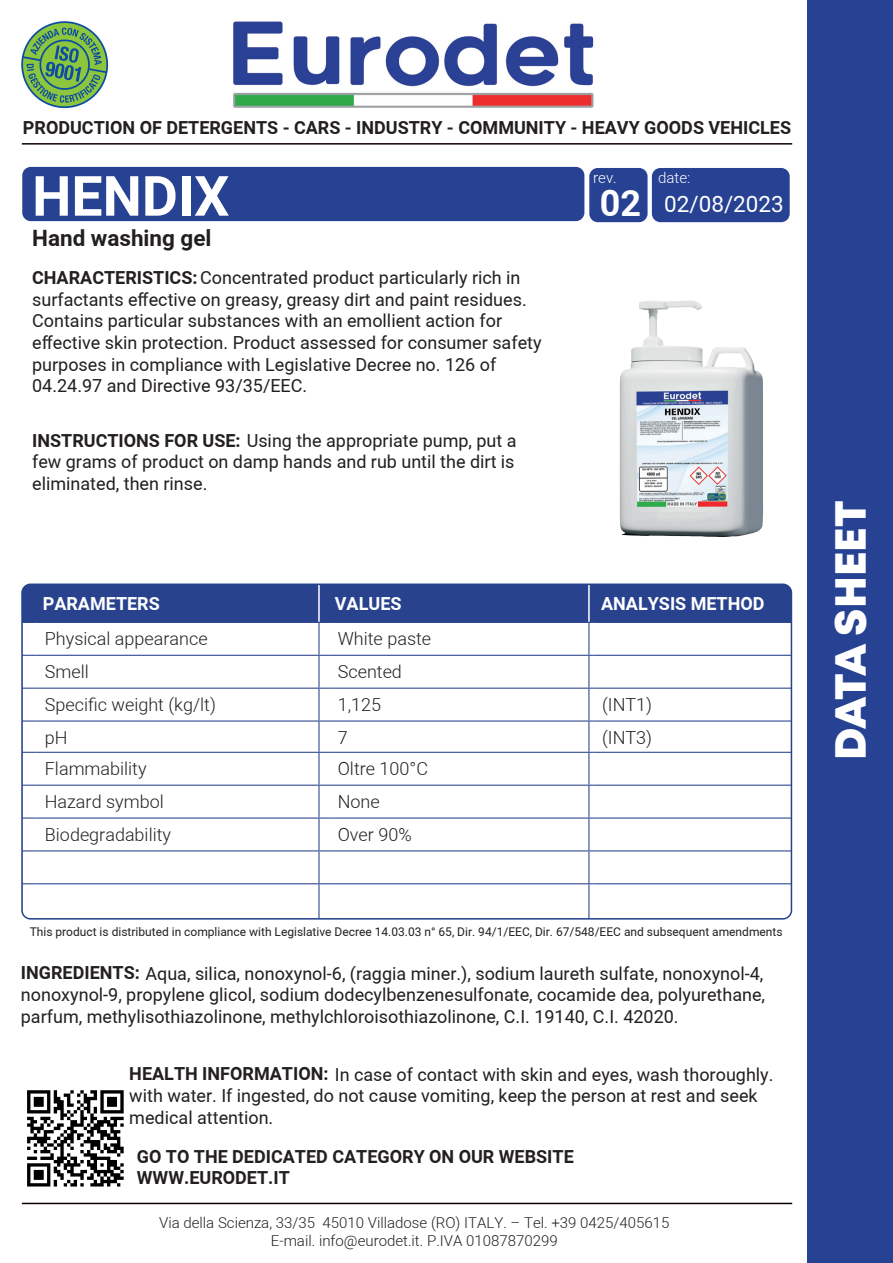
<style>
.page{position:relative;width:893px;height:1263px;background:#fff}
.page>*{position:absolute;margin:0;border:0;box-sizing:border-box;transform-origin:0 0}
.t1{font:700 55.5px "Araboto";color:#fff}
.t2{font:43.5px "Mont Heavy DEMO";color:#fff}
.t3{font:700 36px "Araboto";color:#fff}
.t4{font:700 22.5px "Araboto";color:#231f20}
.t5{font:22.5px "Araboto";color:#fff}
.t6{font:18px/21.6px "Araboto";color:#231f20}
.t7{font:300 18px "Araboto";color:#231f20}
.t8{font:700 18px/21.3px "Araboto";color:#231f20}
.t9{font:700 18px "Araboto";color:#fff}
.t10{font:300 15px/18px "Araboto";color:#231f20;text-align:center}
.t11{font:300 15px "Araboto";color:#fff}
.t12{font:12px "Araboto";color:#231f20}
.s1{font-weight:700}
</style>
<div class="page">
<div style="left:589px;top:168px;width:59px;height:54px;background:#274292;border-radius:9px"></div>
<div style="left:652px;top:168px;width:138px;height:54px;background:#274292;border-radius:9px"></div>
<div style="left:22px;top:167px;width:562px;height:54px;background:#274292;border-radius:9px"></div>
<img style="left:233px;top:21px;width:361px;height:87px">
<hr style="left:22px;top:1203px;width:770px;height:1px;background:#110002">
<svg style="left:21px;top:21px;width:88px;height:88px"></svg>
<div style="left:807px;top:0;width:86px;height:1263px;background:#274292"></div>
<hr style="left:22px;top:143px;width:770px;height:2px;background:#110002">
<svg style="left:24px;top:623px;width:767px;height:295px"></svg>
<hr style="left:791px;top:584px;width:1px;height:38px;background:#28428e">
<hr style="left:791px;top:884px;width:1px;height:34px;background:#28428e">
<hr style="left:318px;top:623px;width:1px;height:32px;background:#28428e">
<hr style="left:588px;top:623px;width:1px;height:32px;background:#28428e">
<svg style="left:24px;top:655px;width:12px;height:1px"></svg>
<hr style="left:36px;top:655px;width:283px;height:1px;background:#28428e">
<hr style="left:318px;top:656px;width:1px;height:32px;background:#28428e">
<hr style="left:329px;top:655px;width:260px;height:1px;background:#28428e">
<hr style="left:588px;top:656px;width:1px;height:32px;background:#28428e">
<hr style="left:594px;top:655px;width:197px;height:1px;background:#28428e">
<svg style="left:24px;top:688px;width:12px;height:1px"></svg>
<hr style="left:36px;top:688px;width:283px;height:1px;background:#28428e">
<hr style="left:318px;top:689px;width:1px;height:31px;background:#28428e">
<hr style="left:329px;top:688px;width:260px;height:1px;background:#28428e">
<hr style="left:588px;top:689px;width:1px;height:31px;background:#28428e">
<hr style="left:594px;top:688px;width:197px;height:1px;background:#28428e">
<svg style="left:24px;top:720px;width:12px;height:1px"></svg>
<svg style="left:24px;top:752px;width:12px;height:1px"></svg>
<svg style="left:24px;top:785px;width:12px;height:1px"></svg>
<svg style="left:24px;top:817px;width:12px;height:1px"></svg>
<svg style="left:24px;top:850px;width:12px;height:1px"></svg>
<hr style="left:318px;top:851px;width:1px;height:32px;background:#28428e">
<hr style="left:588px;top:851px;width:1px;height:32px;background:#28428e">
<svg style="left:24px;top:883px;width:12px;height:1px"></svg>
<hr style="left:22px;top:884px;width:1px;height:34px;background:#28428e">
<hr style="left:36px;top:883px;width:283px;height:1px;background:#28428e">
<hr style="left:318px;top:884px;width:1px;height:34px;background:#28428e">
<hr style="left:329px;top:883px;width:260px;height:1px;background:#28428e">
<hr style="left:588px;top:884px;width:1px;height:34px;background:#28428e">
<hr style="left:594px;top:883px;width:197px;height:1px;background:#28428e">
<hr style="left:594px;top:918px;width:197px;height:1px;background:#28428e">
<hr style="left:36px;top:720px;width:283px;height:1px;background:#28428e">
<hr style="left:318px;top:721px;width:1px;height:31px;background:#28428e">
<hr style="left:329px;top:720px;width:260px;height:1px;background:#28428e">
<hr style="left:588px;top:721px;width:1px;height:31px;background:#28428e">
<hr style="left:594px;top:720px;width:197px;height:1px;background:#28428e">
<hr style="left:36px;top:752px;width:283px;height:1px;background:#28428e">
<hr style="left:318px;top:753px;width:1px;height:32px;background:#28428e">
<hr style="left:329px;top:752px;width:260px;height:1px;background:#28428e">
<hr style="left:588px;top:753px;width:1px;height:32px;background:#28428e">
<hr style="left:594px;top:752px;width:197px;height:1px;background:#28428e">
<hr style="left:36px;top:785px;width:283px;height:1px;background:#28428e">
<hr style="left:318px;top:786px;width:1px;height:31px;background:#28428e">
<hr style="left:329px;top:785px;width:260px;height:1px;background:#28428e">
<hr style="left:588px;top:786px;width:1px;height:31px;background:#28428e">
<hr style="left:594px;top:785px;width:197px;height:1px;background:#28428e">
<hr style="left:36px;top:817px;width:283px;height:1px;background:#28428e">
<hr style="left:318px;top:818px;width:1px;height:32px;background:#28428e">
<hr style="left:329px;top:817px;width:260px;height:1px;background:#28428e">
<hr style="left:588px;top:818px;width:1px;height:32px;background:#28428e">
<hr style="left:594px;top:817px;width:197px;height:1px;background:#28428e">
<hr style="left:36px;top:850px;width:283px;height:1px;background:#28428e">
<hr style="left:329px;top:850px;width:260px;height:1px;background:#28428e">
<hr style="left:594px;top:850px;width:197px;height:1px;background:#28428e">
<div style="left:24px;top:586px;width:765px;height:37px;background:#28428e"></div>
<hr style="left:594px;top:622px;width:197px;height:1px;background:#28428e">
<div style="left:21px;top:583px;width:771px;height:336px;border:2px solid #26438d;border-radius:9px"></div>
<img style="left:619px;top:301px;width:145px;height:236px">
<img style="left:27px;top:1090px;width:97px;height:97px">
<p class="t8" style="left:23px;top:117px;width:770px">PRODUCTION OF DETERGENTS - CARS - INDUSTRY - COMMUNITY - HEAVY GOODS VEHICLES</p>
<h1 class="t1" style="left:32px;top:157px;width:199px">HENDIX</h1>
<p class="t4" style="left:32px;top:222px;width:181px">Hand washing gel</p>
<p class="t6" style="left:32px;top:267px;width:490px"><span class="s1">CHARACTERISTICS:</span>Concentrated product particularly rich in</p>
<p class="t6" style="left:32px;top:289px;width:511px">surfactants effective on greasy, greasy dirt and paint residues.<br>Contains particular substances with an emollient action for effective skin protection. Product assessed for consumer safety purposes in compliance with Legislative Decree no. 126 of 04.24.97 and Directive 93/35/EEC.</p>
<p class="t6" style="left:32px;top:430px;width:486px"><span class="s1">INSTRUCTIONS FOR USE:</span> Using the appropriate pump, put a</p>
<p class="t6" style="left:32px;top:452px;width:484px">few grams of product on damp hands and rub until the dirt is eliminated, then rinse.</p>
<p class="t11" style="left:593px;top:167px;width:25px">rev.</p>
<p class="t11" style="left:658px;top:167px;width:34px">date:</p>
<h3 class="t3" style="left:600px;top:178px;width:43px">02</h3>
<p class="t5" style="left:664px;top:188px;width:121px">02/08/2023</p>
<p class="t9" style="left:43px;top:591px;width:119px">PARAMETERS</p>
<p class="t9" style="left:335px;top:591px;width:68px">VALUES</p>
<p class="t9" style="left:601px;top:591px;width:165px">ANALYSIS METHOD</p>
<p class="t7" style="left:45px;top:626px;width:164px">Physical appearance</p>
<p class="t7" style="left:338px;top:626px;width:95px">White paste</p>
<p class="t7" style="left:45px;top:659px;width:45px">Smell</p>
<p class="t7" style="left:338px;top:659px;width:66px">Scented</p>
<p class="t7" style="left:45px;top:692px;width:173px">Specific weight (kg/lt)</p>
<p class="t7" style="left:338px;top:692px;width:45px">1,125</p>
<p class="t7" style="left:602px;top:692px;width:51px">(INT1)</p>
<p class="t7" style="left:45px;top:725px;width:24px">pH</p>
<p class="t7" style="left:338px;top:725px;width:11px">7</p>
<p class="t7" style="left:602px;top:725px;width:51px">(INT3)</p>
<p class="t7" style="left:45px;top:756px;width:103px">Flammability</p>
<p class="t7" style="left:338px;top:756px;width:92px">Oltre 100°C</p>
<p class="t7" style="left:45px;top:789px;width:120px">Hazard symbol</p>
<p class="t7" style="left:338px;top:789px;width:44px">None</p>
<p class="t7" style="left:45px;top:822px;width:128px">Biodegradability</p>
<p class="t7" style="left:338px;top:822px;width:75px">Over 90%</p>
<p class="t12" style="left:30px;top:924px;width:754px">This product is distributed in compliance with Legislative Decree 14.03.03 n° 65, Dir. 94/1/EEC, Dir. 67/548/EEC and subsequent amendments</p>
<p class="t6" style="left:21px;top:963px;width:746px;text-align:justify"><span class="s1">INGREDIENTS:</span> Aqua, silica, nonoxynol-6, (raggia miner.), sodium laureth sulfate, nonoxynol-4, nonoxynol-9, propylene glicol, sodium dodecylbenzenesulfonate, cocamide dea, polyurethane, parfum, methylisothiazolinone, methylchloroisothiazolinone, C.I. 19140, C.I. 42020.</p>
<p class="t6" style="left:129px;top:1064px;width:646px"><span class="s1">HEALTH INFORMATION:</span> In case of contact with skin and eyes, wash thoroughly. with water. If ingested, do not cause vomiting, keep the person at rest and seek medical attention.</p>
<p class="t8" style="left:137px;top:1146px;width:438px">GO TO THE DEDICATED CATEGORY ON OUR WEBSITE<br>WWW.EURODET.IT</p>
<p class="t10" style="left:159px;top:1214px;width:512px">Via della Scienza, 33/35 45010 Villadose (RO) ITALY. – Tel. +39 0425/405615<br>E-mail. info@eurodet.it. P.IVA 01087870299</p>
<h2 class="t2" style="left:826px;top:760px;width:261px;rotate:-90deg">DATA SHEET</h2>
</div>
